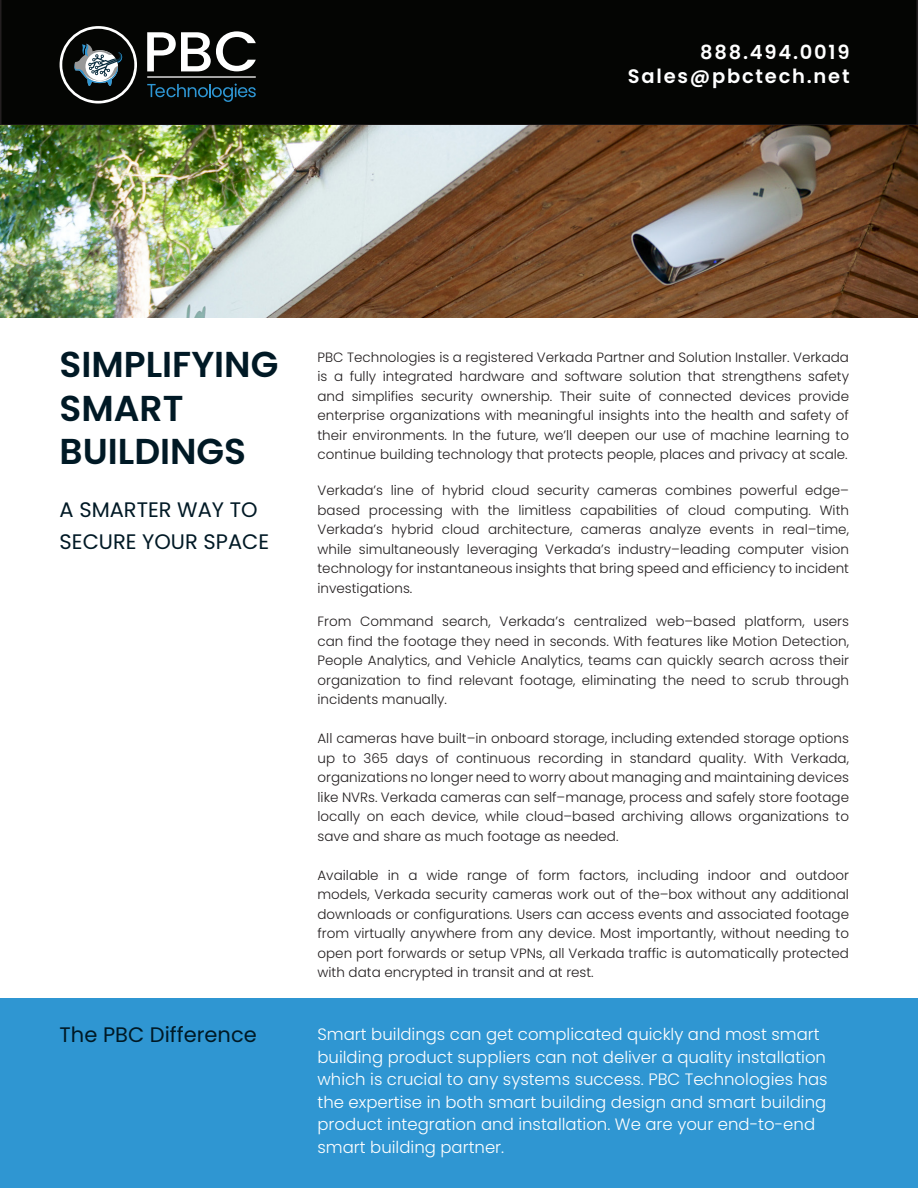
<style>
.page{position:relative;width:918px;height:1188px;background:#fff}
.page>*{position:absolute;margin:0;border:0;box-sizing:border-box;transform-origin:0 0}
.t1{font:600 36px "Poppins";color:#001925}
.t2{font:21px/31.5px "Poppins";color:#001925}
.t3{font:600 19.5px "Poppins";letter-spacing:.09em;color:#fff}
.t4{font:300 16.5px/22.5px "Poppins";color:#fff}
.t5{font:300 13.5px/19.5px "Poppins";color:#231f20;text-align:justify}
</style>
<div class="page">
<div style="left:0;top:998px;width:918px;height:190px;background:#2f96d2"></div>
<div style="left:0;top:0;width:918px;height:126px;background:#040503"></div>
<svg style="left:60px;top:26px;width:77px;height:78px;background:#3c4141"></svg>
<hr style="left:147px;top:76px;width:109px;height:2px;background:#fff">
<svg style="left:147px;top:31px;width:109px;height:40px"></svg>
<svg style="left:147px;top:84px;width:109px;height:18px;background:#0d2734"></svg>
<img style="left:0;top:126px;width:918px;height:192px">
<p class="t3" style="left:700px;top:41px;width:151px">888.494.0019</p>
<p class="t3" style="left:628px;top:65px;width:223px">Sales@pbctech.net</p>
<p class="t1" style="left:60px;top:344px;width:220px">SIMPLIFYING</p>
<p class="t1" style="left:60px;top:387px;width:125px">SMART</p>
<p class="t1" style="left:60px;top:431px;width:188px">BUILDINGS</p>
<p class="t2" style="left:60px;top:494px;width:211px">A SMARTER WAY TO<br>SECURE YOUR SPACE</p>
<p class="t2" style="left:60px;top:1019px;width:199px">The PBC Difference</p>
<p class="t5" style="left:318px;top:348px;width:533px">PBC Technologies is a registered Verkada Partner and Solution Installer. Verkada is a fully integrated hardware and software solution that strengthens safety and simplifies security ownership. Their suite of connected devices provide enterprise organizations with meaningful insights into the health and safety of their environments. In the future, we’ll deepen our use of machine learning to continue building technology that protects people, places and privacy at scale.</p>
<p class="t5" style="left:318px;top:481px;width:533px">Verkada’s line of hybrid cloud security cameras combines powerful edge– based processing with the limitless capabilities of cloud computing. With Verkada’s hybrid cloud architecture, cameras analyze events in real–time, while simultaneously leveraging Verkada’s industry–leading computer vision technology for instantaneous insights that bring speed and efficiency to incident investigations.</p>
<p class="t5" style="left:318px;top:612px;width:533px">From Command search, Verkada’s centralized web–based platform, users can find the footage they need in seconds. With features like Motion Detection, People Analytics, and Vehicle Analytics, teams can quickly search across their organization to find relevant footage, eliminating the need to scrub through incidents manually.</p>
<p class="t5" style="left:318px;top:729px;width:533px">All cameras have built–in onboard storage, including extended storage options up to 365 days of continuous recording in standard quality. With Verkada, organizations no longer need to worry about managing and maintaining devices like NVRs. Verkada cameras can self–manage, process and safely store footage locally on each device, while cloud–based archiving allows organizations to save and share as much footage as needed.</p>
<p class="t5" style="left:318px;top:865px;width:533px">Available in a wide range of form factors, including indoor and outdoor models, Verkada security cameras work out of the–box without any additional downloads or configurations. Users can access events and associated footage from virtually anywhere from any device. Most importantly, without needing to open port forwards or setup VPNs, all Verkada traffic is automatically protected with data encrypted in transit and at rest.</p>
<p class="t4" style="left:318px;top:1023px;width:512px">Smart buildings can get complicated quickly and most smart building product suppliers can not deliver a quality installation which is crucial to any systems success. PBC Technologies has the expertise in both smart building design and smart building product integration and installation. We are your end-to-end smart building partner.</p>
</div>
